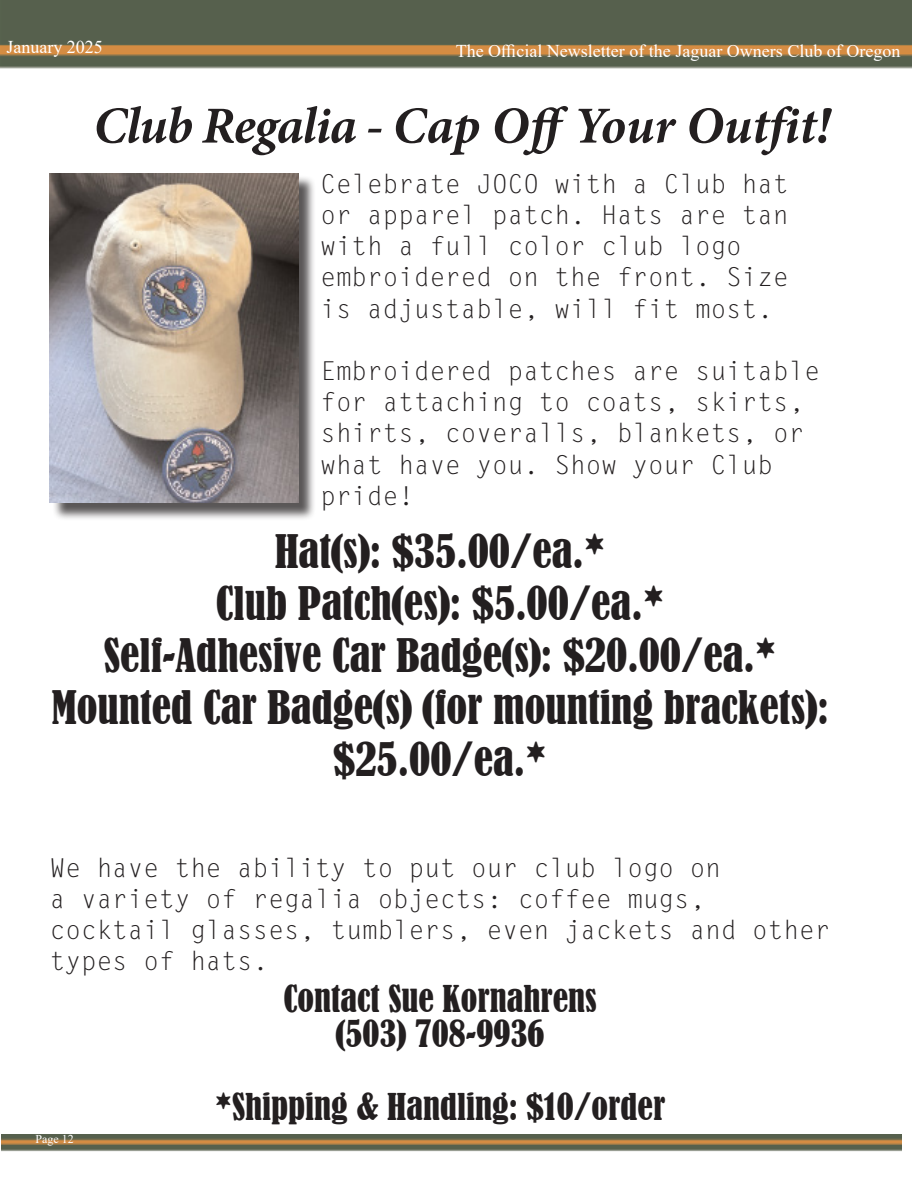
<style>
.page{position:relative;width:918px;height:1188px;background:#fff}
.page>*{position:absolute;margin:0;border:0;box-sizing:border-box;transform-origin:0 0}
.t1{font:italic 700 52.05px "Minion Pro";letter-spacing:-.01em;color:#231f20}
.t2{font:condensed 43.35px/52.1px "Bernard";color:#231f20;text-align:center}
.t3{font:condensed 34.65px/34.7px "Bernard";color:#231f20;text-align:center}
.t4{font:25.95px/31.2px "Letter Gothic Std";color:#231f20}
.t5{font:18px "Times New Roman";color:#fff}
.t6{font:12px "Times New Roman";color:#fff}
</style>
<div class="page">
<img style="left:0;top:0;width:912px;height:69px">
<img style="left:1px;top:1134px;width:900px;height:18px">
<div style="left:52px;top:176px;width:264px;height:345px;background:#231f20;opacity:.75"></div>
<img style="left:50px;top:173px;width:249px;height:330px">
<p class="t5" style="left:6px;top:34px;width:98px">January 2025</p>
<p class="t5" style="left:456px;top:38px;width:446px">The Official Newsletter of the Jaguar Owners Club of Oregon</p>
<p class="t1" style="left:93px;top:89px;width:738px">Club Regalia - Cap OffYour Outfit!</p>
<p class="t4" style="left:320px;top:169px;width:470px">Celebrate JOCO with a Club hat or apparel patch. Hats are tan with a full color club logo embroidered on the front. Size is adjustable, will fit most.</p>
<p class="t4" style="left:320px;top:356px;width:501px">Embroidered patches are suitable for attaching to coats, skirts, shirts, coveralls, blankets, or what have you. Show your Club pride!</p>
<p class="t2" style="left:52px;top:526px;width:779px">Hat(s): $35.00/ea.*<br>Club Patch(es): $5.00/ea.*<br>Self-Adhesive Car Badge(s): $20.00/ea.*<br>Mounted Car Badge(s) (for mounting brackets): $25.00/ea.*</p>
<p class="t4" style="left:50px;top:853px;width:782px">We have the ability to put our club logo on<br>a variety of regalia objects: coffee mugs, cocktail glasses, tumblers, even jackets and other types of hats.</p>
<p class="t3" style="left:283px;top:982px;width:315px">Contact Sue Kornahrens (503) 708-9936</p>
<p class="t6" style="left:36px;top:1130px;width:40px">Page 12</p>
<p class="t3" style="left:215px;top:1090px;width:452px">*Shipping &amp; Handling: $10/order</p>
</div>
